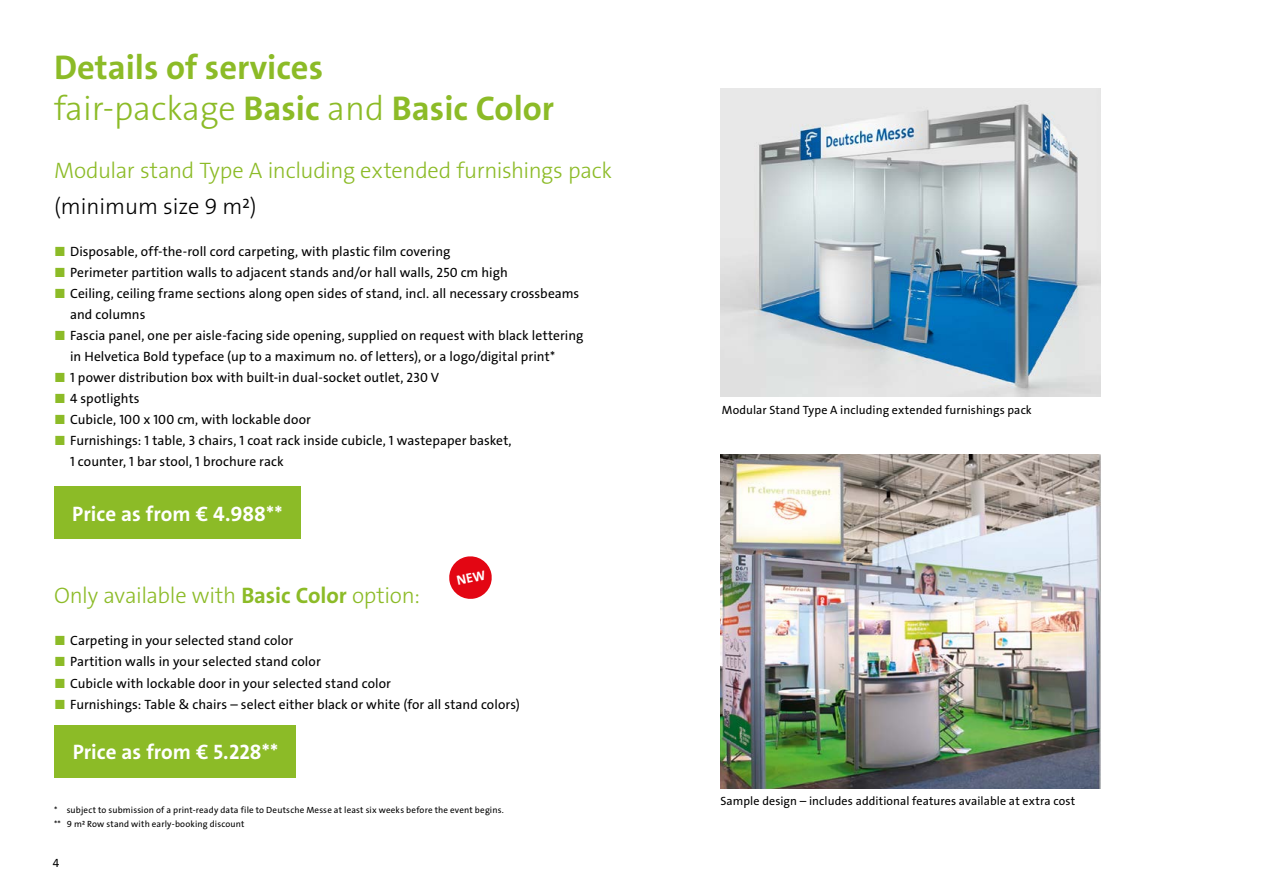
<style>
.page{position:relative;width:1263px;height:893px;background:#fff}
.page>*{position:absolute;margin:0;border:0;box-sizing:border-box;transform-origin:0 0}
.t1{font:34.5px "The Sans LP3 Lig";color:#8cbb27}
.t2{font:34.5px "The Sans LP7 Bld";color:#8cbb27}
.t3{font:22.5px "The Sans LP3 Lig";letter-spacing:-.015em;color:#8cbb27}
.t4{font:22.5px "The Sans LP3 Lig";color:#000}
.t5{font:21px "The Sans LP7 Bld";color:#fff}
.t6{font:13.5px/21px "The Sans LP5 Plain";letter-spacing:.005em;color:#000}
.t7{font:12px "The Sans LP5 Plain";letter-spacing:.01em;color:#000}
.t8{font:9px/14.1px "The Sans LP5 Plain";letter-spacing:.02em;color:#000}
.s1{font-family:"The Sans LP7 Bld"}
.s2{color:#8cbb27}
</style>
<div class="page">
<div style="left:54px;top:487px;width:247px;height:52px;background:#8cbb27"></div>
<div style="left:54px;top:725px;width:242px;height:52px;background:#8cbb27"></div>
<img style="left:720px;top:455px;width:380px;height:333px">
<img style="left:720px;top:88px;width:380px;height:309px">
<svg style="left:449px;top:556px;width:43px;height:43px"></svg>
<h1 class="t2" style="left:54px;top:45px;width:271px">Details of services</h1>
<h1 class="t1" style="left:54px;top:86px;width:502px">fair-package <span class="s1">Basic</span> and <span class="s1">Basic Color</span></h1>
<h2 class="t3" style="left:54px;top:156px;width:559px">Modular stand Type A including extended furnishings pack</h2>
<h2 class="t4" style="left:54px;top:192px;width:204px">(minimum size 9 m²)</h2>
<p class="t6" style="left:54px;top:241px;width:398px"><span class="s2">■</span> Disposable, off-the-roll cord carpeting, with plastic film covering</p>
<p class="t6" style="left:54px;top:262px;width:455px"><span class="s2">■</span> Perimeter partition walls to adjacent stands and/or hall walls, 250 cm high</p>
<p class="t6" style="left:70px;top:283px;width:511px;text-indent:-16px"><span class="s2">■</span> Ceiling, ceiling frame sections along open sides of stand, incl. all necessary crossbeams and columns</p>
<p class="t6" style="left:70px;top:325px;width:515px;text-indent:-16px"><span class="s2">■</span> Fascia panel, one per aisle-facing side opening, supplied on request with black lettering in Helvetica Bold typeface (up to a maximum no. of letters), or a logo/digital print*</p>
<p class="t6" style="left:54px;top:367px;width:387px"><span class="s2">■</span> 1 power distribution box with built-in dual-socket outlet, 230 V</p>
<p class="t6" style="left:54px;top:388px;width:87px"><span class="s2">■</span> 4 spotlights</p>
<p class="t6" style="left:54px;top:409px;width:259px"><span class="s2">■</span> Cubicle, 100 x 100 cm, with lockable door</p>
<p class="t6" style="left:70px;top:430px;width:443px;text-indent:-16px"><span class="s2">■</span> Furnishings: 1 table, 3 chairs, 1 coat rack inside cubicle, 1 wastepaper basket,<br>1 counter, 1 bar stool, 1 brochure rack</p>
<h3 class="t5" style="left:72px;top:500px;width:212px">Price as from € 4.988**</h3>
<h2 class="t3" style="left:54px;top:581px;width:368px">Only available with <span class="s1">Basic Color</span> option:</h2>
<p class="t6" style="left:54px;top:630px;width:241px"><span class="s2">■</span> Carpeting in your selected stand color</p>
<p class="t6" style="left:54px;top:651px;width:268px"><span class="s2">■</span> Partition walls in your selected stand color</p>
<p class="t6" style="left:54px;top:672px;width:338px"><span class="s2">■</span> Cubicle with lockable door in your selected stand color</p>
<p class="t6" style="left:54px;top:693px;width:467px"><span class="s2">■</span> Furnishings: Table &amp; chairs – select either black or white (for all stand colors)</p>
<h3 class="t5" style="left:73px;top:738px;width:207px">Price as from € 5.228**</h3>
<p class="t8" style="left:54px;top:803px;width:451px">* subject to submission of a print-ready data file to Deutsche Messe at least six weeks before the event begins. ** 9 m² Row stand with early-booking discount</p>
<p class="t7" style="left:53px;top:855px;width:8px">4</p>
<p class="t7" style="left:722px;top:402px;width:311px">Modular Stand Type A including extended furnishings pack</p>
<p class="t7" style="left:720px;top:793px;width:356px">Sample design – includes additional features available at extra cost</p>
</div>
